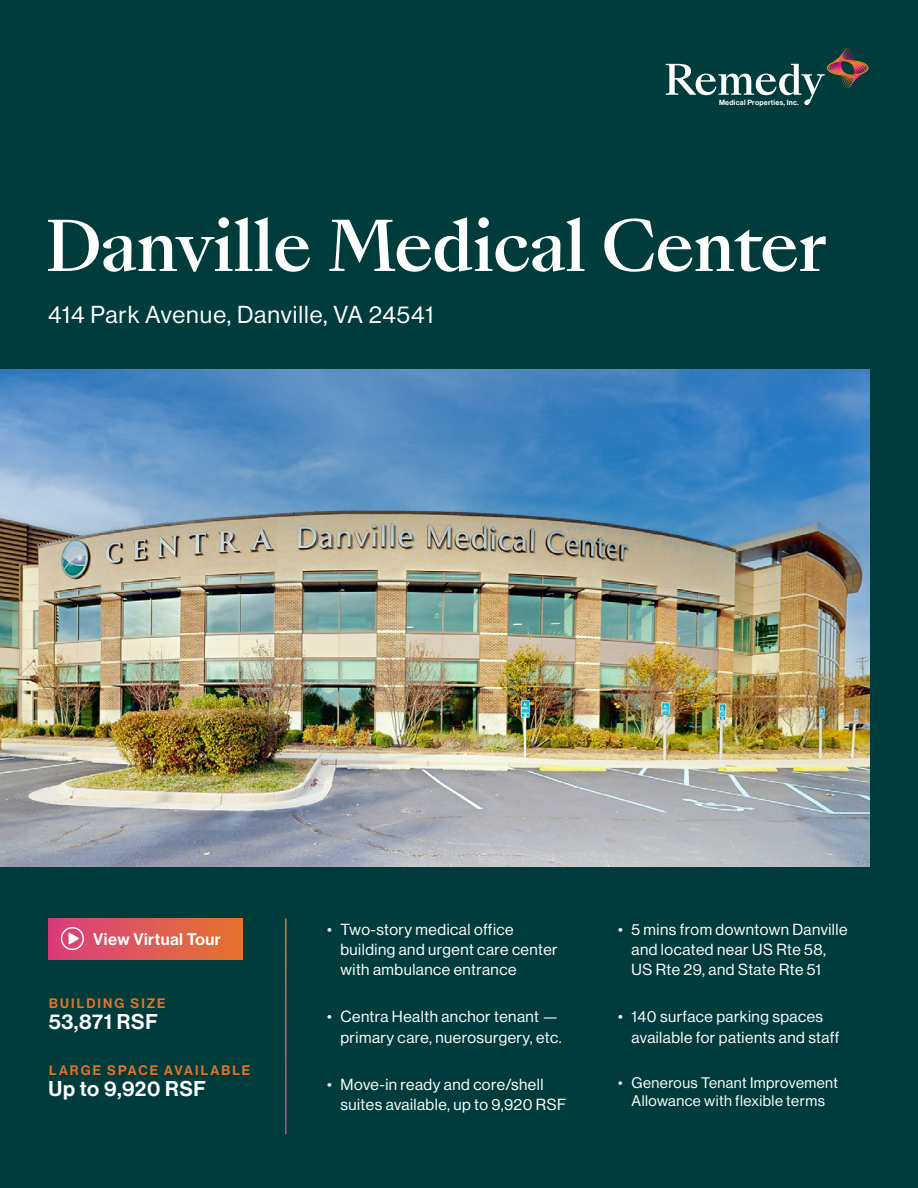
<style>
.page{position:relative;width:918px;height:1188px;background:#013c3c}
.page>*{position:absolute;margin:0;border:0;box-sizing:border-box;transform-origin:0 0}
.Sang_Bleu_-_H1{font:500 67.5px "Sang Bleu Kingdom";letter-spacing:-.02em;color:#fff}
.t1{font:24px "N Haas Grotesk DS Pro 55 Rg";letter-spacing:.04em;color:#fff}
.H4__Neue_Bold{font:21px "N Haas Grotesk DS Pro 65 Md";letter-spacing:.03em;color:#fff}
.Small{font:16.5px "N Haas Grotesk DS Pro 65 Md";letter-spacing:.03em;color:#fff}
.t2{font:15.75px/20.2px "N Haas Grotesk DS Pro 55 Rg";letter-spacing:.03em;color:#fff}
.t3{font:15px/18px "N Haas Grotesk DS Pro 55 Rg";letter-spacing:.03em;color:#fff;text-align:center}
.Neue_Haas_-_H5__All_Caps{font:13.5px "N Haas Grotesk DS Pro 65 Md";letter-spacing:.155em;color:#e57328}
.t4{font:7.35px "N Haas Grotesk DS Pro 65 Md";letter-spacing:.03em;color:#fff}
</style>
<div class="page">
<img style="left:0;top:369px;width:869px;height:497px">
<svg style="left:666px;top:48px;width:203px;height:57px"></svg>
<div style="left:48px;top:918px;width:194px;height:41px;background:linear-gradient(to right,#d83e7e,#e57430)"></div>
<svg style="left:61px;top:927px;width:23px;height:23px"></svg>
<hr style="left:285px;top:918px;width:1px;height:216px;background:#fff">
<p class="t4" style="left:719px;top:98px;width:81px">Medical Properties, Inc.</p>
<p class="Sang_Bleu_-_H1" style="left:45px;top:199px;width:784px">Danville Medical Center</p>
<h2 class="t1" style="left:48px;top:301px;width:387px">414 Park Avenue, Danville, VA 24541</h2>
<p class="Small" style="left:93px;top:930px;width:129px">View Virtual Tour</p>
<p class="Neue_Haas_-_H5__All_Caps" style="left:49px;top:995px;width:118px">BUILDING SIZE</p>
<p class="H4__Neue_Bold" style="left:49px;top:1009px;width:111px">53,871 RSF</p>
<p class="Neue_Haas_-_H5__All_Caps" style="left:49px;top:1063px;width:202px">LARGE SPACE AVAILABLE</p>
<p class="H4__Neue_Bold" style="left:49px;top:1077px;width:159px">Up to 9,920 RSF</p>
<p class="t2" style="left:340px;top:919px;width:219px;text-indent:-14px">• Two-story medical office building and urgent care center with ambulance entrance</p>
<p class="t2" style="left:327px;top:1007px;width:236px;text-align:right">• Centra Health anchor tenant — primary care, nuerosurgery, etc.</p>
<p class="t2" style="left:340px;top:1074px;width:227px;text-indent:-14px">• Move-in ready and core/shell suites available, up to 9,920 RSF</p>
<p class="t2" style="left:632px;top:919px;width:218px;text-indent:-14px">• 5 mins from downtown Danville and located near US Rte 58,<br>US Rte 29, and State Rte 51</p>
<p class="t2" style="left:632px;top:1007px;width:210px;text-indent:-14px">• 140 surface parking spaces available for patients and staff</p>
<p class="t3" style="left:618px;top:1074px;width:222px">• Generous Tenant Improvement<br>Allowance with flexible terms</p>
</div>
